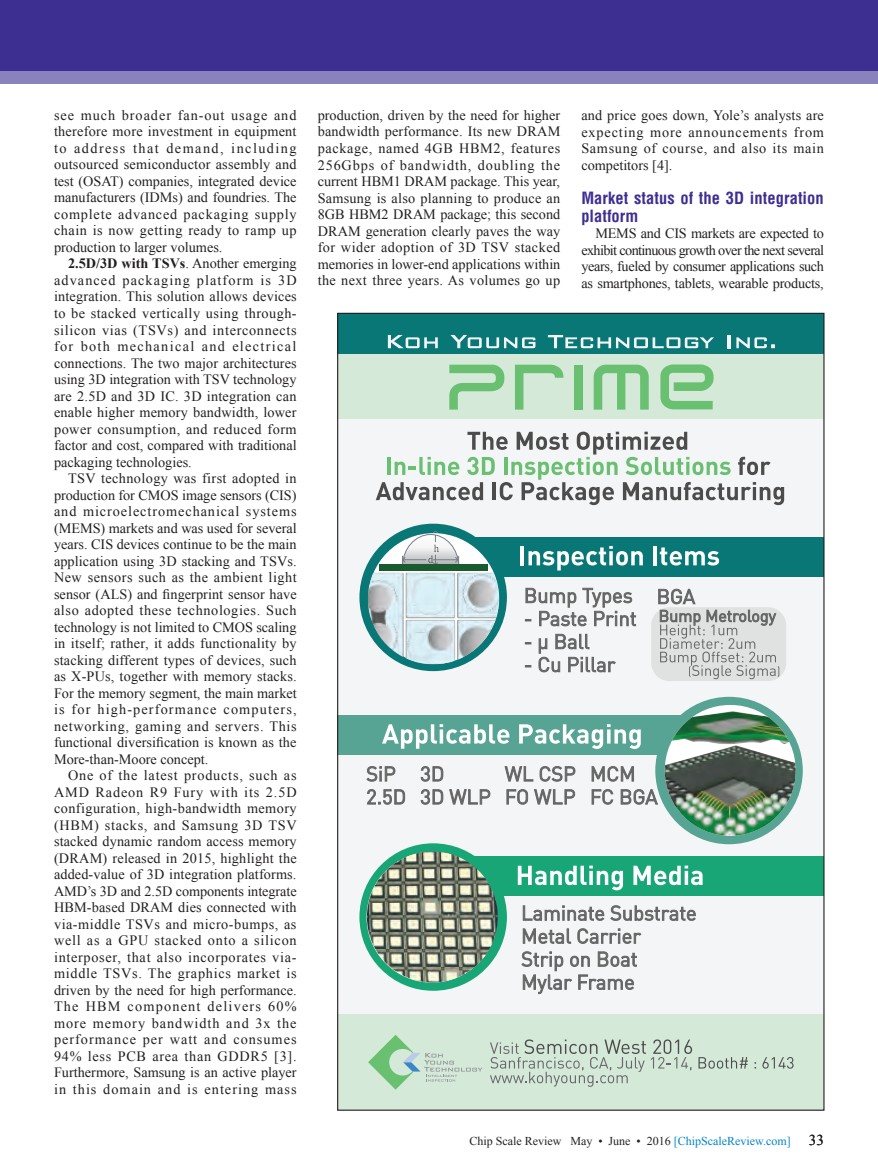
<style>
.page{position:relative;width:878px;height:1175px;background:#fff}
.page>*{position:absolute;margin:0;border:0;box-sizing:border-box;transform-origin:0 0}
.t1{font:700 condensed 16.5px/18px "Helvetica LT Std";letter-spacing:.005em;color:#3d2f91}
.t2{font:14.25px/16.5px "Times New Roman";color:#231f20;text-align:justify}
.t3{font:12px "Times New Roman";color:#231f20}
.s1{font-weight:700}
.s2{color:#0084ca}
.s3{font-size:15px}
</style>
<div class="page">
<div style="left:0;top:0;width:878px;height:70px;background:#3d2f91"></div>
<div style="left:0;top:70px;width:878px;height:13px;background:#8a82bd"></div>
<div style="left:338px;top:313px;width:486px;height:797px;background:#f4f5f6"></div>
<div style="left:433px;top:537px;width:390px;height:40px;background:#087776"></div>
<svg style="left:525px;top:587px;width:111px;height:39px"></svg>
<svg style="left:525px;top:642px;width:6px;height:2px"></svg>
<svg style="left:525px;top:665px;width:6px;height:2px"></svg>
<svg style="left:538px;top:633px;width:78px;height:39px"></svg>
<hr style="left:520px;top:546px;width:4px;height:19px;background:#fff">
<svg style="left:528px;top:546px;width:114px;height:24px"></svg>
<hr style="left:653px;top:546px;width:3px;height:19px;background:#fff">
<svg style="left:659px;top:547px;width:60px;height:18px"></svg>
<div style="left:359px;top:523px;width:148px;height:148px;background:#087776;border-radius:50%"></div>
<svg style="left:658px;top:588px;width:38px;height:16px"></svg>
<div style="left:368px;top:533px;width:131px;height:131px;background:#fff;border-radius:50%"></div>
<div style="left:379px;top:564px;width:109px;height:7px;background:#195b2e"></div>
<img style="left:368px;top:572px;width:131px;height:92px">
<div style="left:651px;top:607px;width:135px;height:74px;background:#e0e1e1;border-radius:18px"></div>
<svg style="left:660px;top:610px;width:119px;height:69px"></svg>
<svg style="left:402px;top:530px;width:57px;height:34px"></svg>
<div style="left:338px;top:1014px;width:486px;height:96px;background:#d5e9d9"></div>
<div style="left:338px;top:345px;width:486px;height:73px;background:#d5e9d9"></div>
<div style="left:338px;top:313px;width:486px;height:41px;background:#087776"></div>
<svg style="left:376px;top:431px;width:408px;height:74px"></svg>
<svg style="left:660px;top:364px;width:53px;height:45px"></svg>
<svg style="left:449px;top:364px;width:55px;height:45px"></svg>
<div style="left:574px;top:365px;width:9px;height:44px;background:#69c071"></div>
<svg style="left:515px;top:365px;width:48px;height:44px"></svg>
<svg style="left:593px;top:364px;width:55px;height:45px"></svg>
<svg style="left:522px;top:905px;width:82px;height:16px"></svg>
<svg style="left:610px;top:905px;width:86px;height:16px"></svg>
<svg style="left:522px;top:928px;width:49px;height:16px"></svg>
<svg style="left:577px;top:928px;width:64px;height:16px"></svg>
<svg style="left:521px;top:951px;width:116px;height:43px"></svg>
<div style="left:433px;top:855px;width:391px;height:40px;background:#18a676"></div>
<svg style="left:518px;top:865px;width:105px;height:25px"></svg>
<svg style="left:633px;top:865px;width:69px;height:20px"></svg>
<div style="left:359px;top:843px;width:148px;height:147px;background:#18a676;border-radius:50%"></div>
<img style="left:367px;top:851px;width:131px;height:131px;border-radius:65px">
<svg style="left:366px;top:766px;width:30px;height:16px"></svg>
<svg style="left:367px;top:789px;width:38px;height:16px"></svg>
<svg style="left:504px;top:766px;width:29px;height:16px"></svg>
<svg style="left:539px;top:766px;width:36px;height:16px"></svg>
<svg style="left:506px;top:789px;width:69px;height:16px"></svg>
<div style="left:338px;top:715px;width:385px;height:40px;background:#57a394"></div>
<div style="left:655px;top:697px;width:147px;height:147px;background:#57a394;border-radius:50%"></div>
<svg style="left:382px;top:724px;width:127px;height:24px"></svg>
<svg style="left:519px;top:724px;width:121px;height:25px"></svg>
<svg style="left:420px;top:766px;width:23px;height:16px"></svg>
<svg style="left:420px;top:789px;width:23px;height:16px"></svg>
<svg style="left:449px;top:789px;width:41px;height:16px"></svg>
<svg style="left:591px;top:766px;width:43px;height:16px"></svg>
<svg style="left:591px;top:789px;width:22px;height:16px"></svg>
<svg style="left:620px;top:789px;width:38px;height:16px"></svg>
<img style="left:664px;top:705px;width:131px;height:130px;border-radius:65px">
<svg style="left:388px;top:335px;width:50px;height:13px"></svg>
<svg style="left:450px;top:335px;width:85px;height:13px"></svg>
<svg style="left:548px;top:335px;width:166px;height:13px"></svg>
<svg style="left:727px;top:335px;width:3px;height:13px"></svg>
<svg style="left:736px;top:337px;width:39px;height:11px"></svg>
<svg style="left:698px;top:1057px;width:50px;height:11px"></svg>
<svg style="left:762px;top:1057px;width:31px;height:11px"></svg>
<svg style="left:490px;top:1039px;width:202px;height:47px"></svg>
<svg style="left:368px;top:1035px;width:114px;height:54px"></svg>
<p class="t2" style="left:54px;top:107px;width:244px">see much broader fan-out usage and therefore more investment in equipment to address that demand, including outsourced semiconductor assembly and test (OSAT) companies, integrated device manufacturers (IDMs) and foundries. The complete advanced packaging supply chain is now getting ready to ramp up production to larger volumes.</p>
<p class="t2" style="left:54px;top:255px;width:244px;text-indent:14px"><span class="s1">2.5D/3D with TSVs</span>. Another emerging advanced packaging platform is 3D integration. This solution allows devices to be stacked vertically using through&shy;silicon vias (TSVs) and interconnects for both mechanical and electrical connections. The two major architectures using 3D integration with TSV technology are 2.5D and 3D IC. 3D integration can enable higher memory bandwidth, lower power consumption, and reduced form factor and cost, compared with traditional packaging technologies.</p>
<p class="t2" style="left:54px;top:470px;width:244px;text-indent:14px">TSV technology was first adopted in production for CMOS image sensors (CIS) and microelectromechanical systems (MEMS) markets and was used for several years. CIS devices continue to be the main application using 3D stacking and TSVs.<br>New sensors such as the ambient light sensor (ALS) and fingerprint sensor have also adopted these technologies. Such technology is not limited to CMOS scaling in itself; rather, it adds functionality by stacking different types of devices, such as X-PUs, together with memory stacks.<br>For the memory segment, the main market is for high-performance computers, networking, gaming and servers. This functional diversification is known as the More-than-Moore concept.</p>
<p class="t2" style="left:54px;top:767px;width:244px;text-indent:14px">One of the latest products, such as AMD Radeon R9 Fury with its 2.5D configuration, high-bandwidth memory (HBM) stacks, and Samsung 3D TSV stacked dynamic random access memory (DRAM) released in 2015, highlight the added-value of 3D integration platforms.<br>AMD’s 3D and 2.5D components integrate HBM-based DRAM dies connected with via-middle TSVs and micro-bumps, as well as a GPU stacked onto a silicon interposer, that also incorporates via&shy;middle TSVs. The graphics market is driven by the need for high performance.<br>The HBM component delivers 60% more memory bandwidth and 3x the performance per watt and consumes 94% less PCB area than GDDR5 [3].<br>Furthermore, Samsung is an active player in this domain and is entering mass</p>
<p class="t2" style="left:318px;top:107px;width:244px">production, driven by the need for higher bandwidth performance. Its new DRAM package, named 4GB HBM2, features 256Gbps of bandwidth, doubling the current HBM1 DRAM package. This year, Samsung is also planning to produce an 8GB HBM2 DRAM package; this second DRAM generation clearly paves the way for wider adoption of 3D TSV stacked memories in lower-end applications within the next three years. As volumes go up</p>
<p class="t2" style="left:581px;top:107px;width:244px">and price goes down, Yole’s analysts are expecting more announcements from Samsung of course, and also its main competitors [4].</p>
<p class="t1" style="left:581px;top:189px;width:244px">Market status of the 3D integration platform</p>
<p class="t2" style="left:581px;top:225px;width:244px;text-indent:14px">MEMS and CIS markets are expected to exhibit continuous growth over the next several years, fueled by consumer applications such as smartphones, tablets, wearable products,</p>
<p class="t3" style="left:469px;top:1132px;width:356px">Chip Scale Review May • June • 2016 <span class="s2">[ChipScaleReview.com]</span> <span class="s3">33</span></p>
</div>
